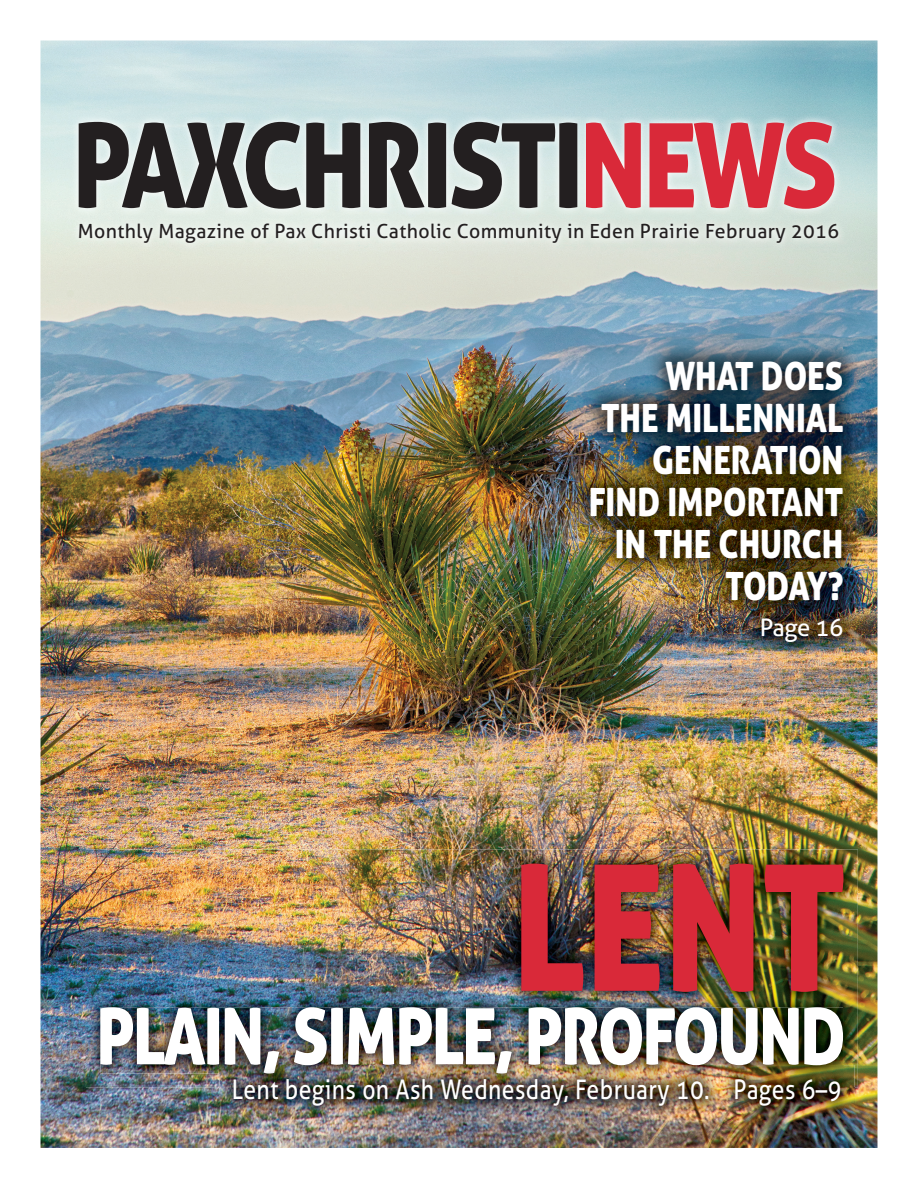
<style>
.page{position:relative;width:918px;height:1188px;background:#fff}
.page>*{position:absolute;margin:0;border:0;box-sizing:border-box;transform-origin:0 0}
.t1{font:175.5px "Aller Display";color:#d92939;scale:.85 1}
.t2{font:117px "Aller Display";letter-spacing:-.035em;color:#231f20;scale:.87 1}
.t3{font:78px "Aller Display";letter-spacing:-.035em;color:#fff;scale:.85 1}
.t4{font:39px/42px "Aller Display";color:#fff;text-align:right;scale:.85 1}
.t5{font:27px "Aller";letter-spacing:.02em;color:#fff;scale:.85 1}
.t6{font:24px "Aller";letter-spacing:-.025em;color:#fff}
.t7{font:19.5px "Aller";letter-spacing:.02em;color:#231f20}
.s1{color:#d92939}
</style>
<div class="page">
<img style="left:40px;top:40px;width:838px;height:1108px">
<img style="left:86px;top:849px;width:772px;height:191px">
<img style="left:86px;top:1040px;width:133px;height:48px">
<img style="left:843px;top:1040px;width:15px;height:48px">
<img style="left:100px;top:1007px;width:743px;height:67px">
<img style="left:569px;top:340px;width:295px;height:324px">
<img style="left:219px;top:1065px;width:635px;height:55px">
<img style="left:219px;top:1065px;width:624px;height:9px">
<img style="left:70px;top:114px;width:776px;height:137px">
<h2 class="t2" style="left:73px;top:91px;width:882px">PAXCHRISTI<span class="s1">NEWS</span></h2>
<p class="t7" style="left:78px;top:219px;width:763px">Monthly Magazine of Pax Christi Catholic Community in Eden Prairie February 2016</p>
<h3 class="t4" style="left:589px;top:354px;width:301px">WHAT DOES<br>THE MILLENNIAL<br>GENERATION<br>FIND IMPORTANT<br>IN THE CHURCH<br>TODAY?</h3>
<p class="t6" style="left:760px;top:613px;width:85px">Page 16</p>
<h1 class="t1" style="left:512px;top:816px;width:394px">LENT</h1>
<h3 class="t3" style="left:96px;top:987px;width:883px">PLAIN, SIMPLE, PROFOUND</h3>
<h3 class="t5" style="left:232px;top:1073px;width:719px">Lent begins on Ash Wednesday, February 10. Pages 6–9</h3>
</div>
